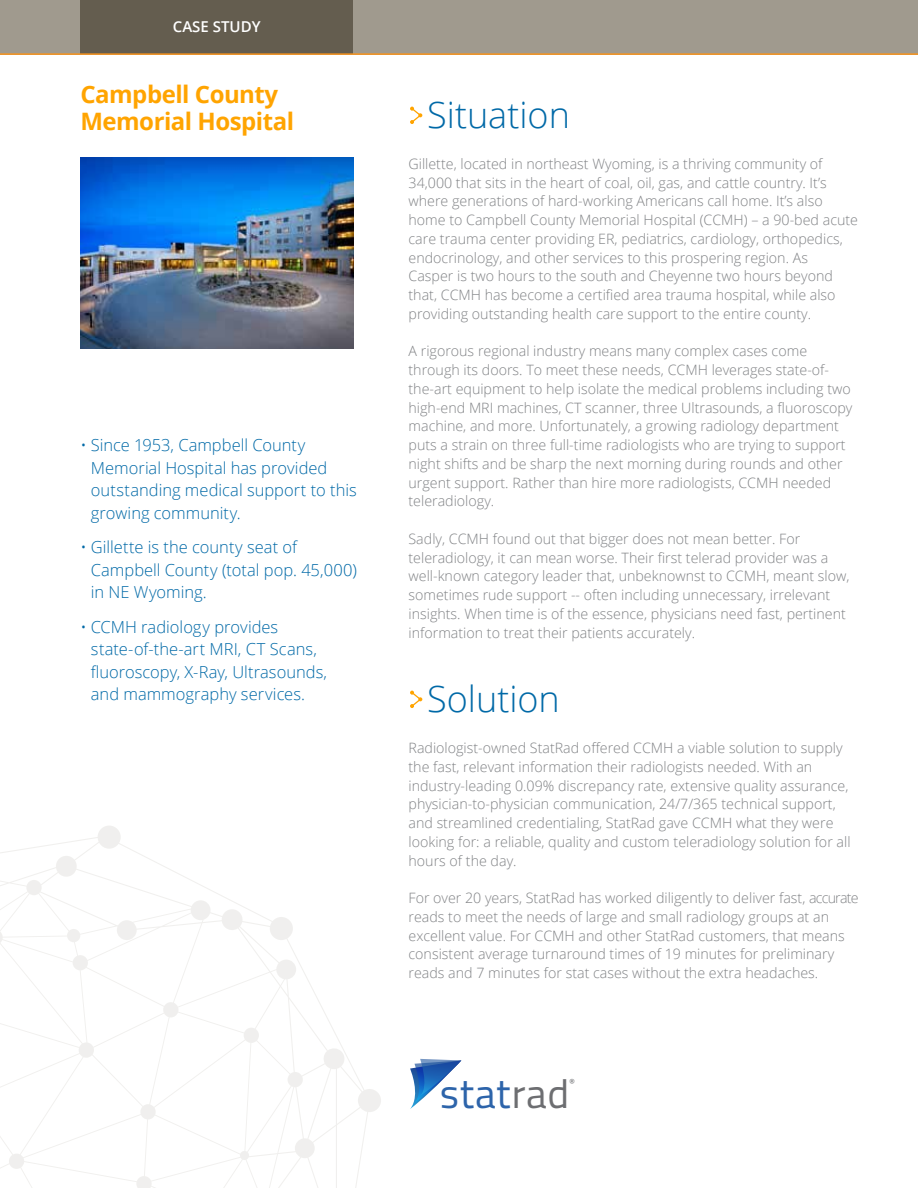
<style>
.page{position:relative;width:918px;height:1188px;background:#fff}
.page>*{position:absolute;margin:0;border:0;box-sizing:border-box;transform-origin:0 0}
.t1{font:41.25px "Titillium Text 25 L 400 wt";color:#2d64aa}
.t2{font:300 36px "Open Sans";color:#0069a7}
.t3{font:700 24px/27px "Open Sans";letter-spacing:-.02em;color:#ffa400}
.t4{font:300 16.5px/22.5px "Open Sans";color:#0069a7}
.t5{font:600 15px "Open Sans";color:#fff}
.t6{font:300 14.25px/18.8px "Open Sans";color:#808285}
.t7{font:8.7px "Titillium Text 25 L 400 wt";color:#6d6e71}
.s1{color:#6d6e71}
</style>
<div class="page">
<svg style="left:410px;top:107px;width:12px;height:17px"></svg>
<svg style="left:410px;top:691px;width:12px;height:17px"></svg>
<img style="left:80px;top:158px;width:273px;height:191px">
<svg style="left:410px;top:1059px;width:51px;height:50px"></svg>
<div style="left:0;top:0;width:918px;height:54px;background:#a09a8e"></div>
<div style="left:80px;top:0;width:273px;height:54px;background:#645d4f"></div>
<hr style="left:0;top:53px;width:918px;height:2px;background:#f7941e">
<svg style="left:0;top:826px;width:381px;height:362px"></svg>
<p class="t5" style="left:173px;top:17px;width:89px">CASE STUDY</p>
<h3 class="t3" style="left:80px;top:80px;width:215px">Campbell County<br>Memorial Hospital</h3>
<p class="t4" style="left:91px;top:434px;width:267px;text-indent:-10px">• Since 1953, Campbell County<br>Memorial Hospital has provided outstanding medical support to this growing community.</p>
<p class="t4" style="left:91px;top:536px;width:268px;text-indent:-10px">• Gillette is the county seat of<br>Campbell County (total pop. 45,000) in NE Wyoming.</p>
<p class="t4" style="left:91px;top:615px;width:238px;text-indent:-10px">• CCMH radiology provides state-of-the-art MRI, CT Scans, fluoroscopy, X-Ray, Ultrasounds, and mammography services.</p>
<h2 class="t2" style="left:427px;top:90px;width:144px">Situation</h2>
<p class="t6" style="left:409px;top:154px;width:451px">Gillette, located in northeast Wyoming, is a thriving community of 34,000 that sits in the heart of coal, oil, gas, and cattle country. It’s where generations of hard-working Americans call home. It’s also home to Campbell County Memorial Hospital (CCMH) – a 90-bed acute care trauma center providing ER, pediatrics, cardiology, orthopedics, endocrinology, and other services to this prospering region. As<br>Casper is two hours to the south and Cheyenne two hours beyond that, CCMH has become a certified area trauma hospital, while also providing outstanding health care support to the entire county.</p>
<p class="t6" style="left:409px;top:341px;width:445px">A rigorous regional industry means many complex cases come through its doors. To meet these needs, CCMH leverages state-of&shy;the-art equipment to help isolate the medical problems including two high-end MRI machines, CT scanner, three Ultrasounds, a fluoroscopy machine, and more. Unfortunately, a growing radiology department puts a strain on three full-time radiologists who are trying to support night shifts and be sharp the next morning during rounds and other urgent support. Rather than hire more radiologists, CCMH needed teleradiology.</p>
<p class="t6" style="left:409px;top:529px;width:443px">Sadly, CCMH found out that bigger does not mean better. For teleradiology, it can mean worse. Their first telerad provider was a well-known category leader that, unbeknownst to CCMH, meant slow, sometimes rude support -- often including unnecessary, irrelevant insights. When time is of the essence, physicians need fast, pertinent information to treat their patients accurately.</p>
<h2 class="t2" style="left:427px;top:674px;width:134px">Solution</h2>
<p class="t6" style="left:409px;top:738px;width:444px">Radiologist-owned StatRad offered CCMH a viable solution to supply the fast, relevant information their radiologists needed. With an industry-leading 0.09% discrepancy rate, extensive quality assurance, physician-to-physician communication, 24/7/365 technical support, and streamlined credentialing, StatRad gave CCMH what they were looking for: a reliable, quality and custom teleradiology solution for all hours of the day.</p>
<p class="t6" style="left:409px;top:888px;width:452px">For over 20 years, StatRad has worked diligently to deliver fast, accurate reads to meet the needs of large and small radiology groups at an excellent value. For CCMH and other StatRad customers, that means consistent average turnaround times of 19 minutes for preliminary reads and 7 minutes for stat cases without the extra headaches.</p>
<h1 class="t1" style="left:440px;top:1063px;width:132px">stat<span class="s1">rad</span></h1>
<p class="t7" style="left:570px;top:1075px;width:6px">®</p>
</div>
